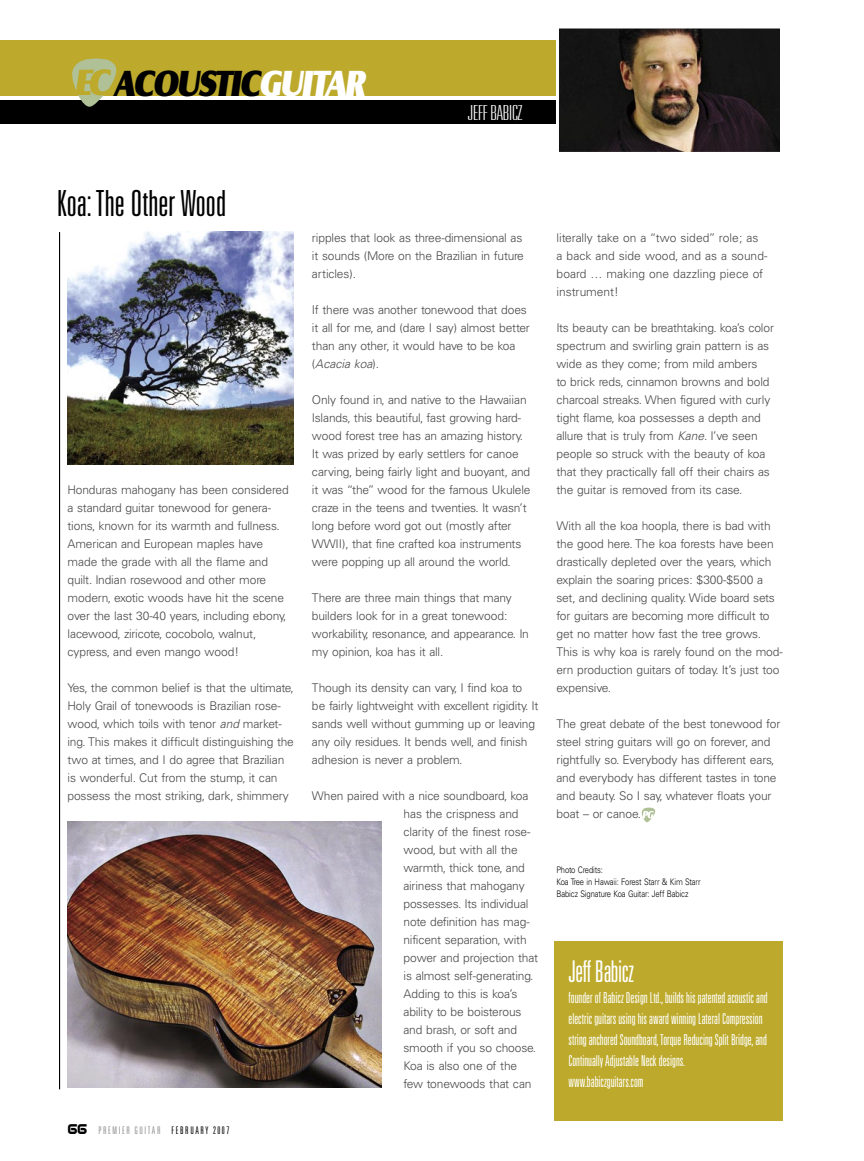
<style>
.page{position:relative;width:864px;height:1161px;background:#fff}
.page>*{position:absolute;margin:0;border:0;box-sizing:border-box;transform-origin:0 0}
.t1{font:300 ultra-condensed 36px "Univers";color:#000}
.t2{font:34.95px "Silva Ital";letter-spacing:-.015em;color:#000;scale:.88 1}
.t3{font:300 ultra-condensed 30px "Univers";letter-spacing:-.015em;color:#fff;scale:.92 1}
.t4{font:100 ultra-condensed 20.7px "Univers";color:#fff;scale:1.32 1}
.t5{font:300 ultra-condensed 15px/21px "Univers";color:#fff;scale:.92 1}
.t6{font:300 12px/18px "Univers";letter-spacing:-.015em;color:#484848}
.t7{font:300 ultra-condensed 10.5px "Univers";letter-spacing:.15em;color:#939393}
.t8{font:300 9px/12px "Univers";letter-spacing:-.02em;color:#000;scale:.85 1}
.s1{color:#fff}
.s2{font-style:italic}
.s3{font-family:"Steel Wolf";font-weight:400;font-stretch:normal;font-size:15px;color:#000}
.s4{color:#000}
</style>
<div class="page">
<div style="left:0;top:41px;width:558px;height:55px;background:#bdaa2c"></div>
<div style="left:0;top:101px;width:558px;height:23px;background:#000"></div>
<div style="left:555px;top:941px;width:228px;height:180px;background:#bdaa2c"></div>
<hr style="left:59px;top:232px;width:1px;height:857px;background:#000">
<img style="left:560px;top:30px;width:219px;height:121px">
<div style="left:556px;top:26px;width:227px;height:129px;border:3px solid #fff"></div>
<svg style="left:72px;top:58px;width:44px;height:49px"></svg>
<img style="left:68px;top:231px;width:226px;height:233px">
<img style="left:68px;top:822px;width:313px;height:266px">
<svg style="left:642px;top:807px;width:13px;height:16px"></svg>
<h2 class="t2" style="left:115px;top:66px;width:285px">ACOUSTIC<span class="s1">GUITAR</span></h2>
<h3 class="t4" style="left:468px;top:102px;width:43px">JEFF BABICZ</h3>
<h1 class="t1" style="left:57px;top:184px;width:171px">Koa: The Other Wood</h1>
<p class="t6" style="left:68px;top:481px;width:223px">Honduras mahogany has been considered a standard guitar tonewood for genera&shy;tions, known for its warmth and fullness.<br>American and European maples have made the grade with all the flame and quilt. Indian rosewood and other more modern, exotic woods have hit the scene over the last 30-40 years, including ebony, lacewood, ziricote, cocobolo, walnut, cypress, and even mango wood!</p>
<p class="t6" style="left:68px;top:679px;width:228px">Yes, the common belief is that the ultimate, Holy Grail of tonewoods is Brazilian rose&shy;wood, which toils with tenor <span class="s2">and</span> market&shy;ing. This makes it difficult distinguishing the two at times, and I do agree that Brazilian is wonderful. Cut from the stump, it can possess the most striking, dark, shimmery</p>
<p class="t7" style="left:68px;top:1124px;width:163px"><span class="s3">66</span> PREMIER GUITAR <span class="s4">FEBRUARY 2007</span></p>
<p class="t6" style="left:312px;top:228px;width:213px">ripples that look as three-dimensional as it sounds (More on the Brazilian in future articles).</p>
<p class="t6" style="left:312px;top:300px;width:219px">If there was another tonewood that does it all for me, and (dare I say) almost better than any other, it would have to be koa (<span class="s2">Acacia koa</span>).</p>
<p class="t6" style="left:312px;top:390px;width:220px">Only found in, and native to the Hawaiian Islands, this beautiful, fast growing hard&shy;wood forest tree has an amazing history.<br>It was prized by early settlers for canoe carving, being fairly light and buoyant, and it was “the” wood for the famous Ukulele craze in the teens and twenties. It wasn’t long before word got out (mostly after WWII), that fine crafted koa instruments were popping up all around the world.</p>
<p class="t6" style="left:312px;top:588px;width:218px">There are three main things that many builders look for in a great tonewood: workability, resonance, and appearance. In my opinion, koa has it all.</p>
<p class="t6" style="left:312px;top:678px;width:228px">Though its density can vary, I find koa to be fairly lightweight with excellent rigidity. It sands well without gumming up or leaving any oily residues. It bends well, and finish adhesion is never a problem.</p>
<p class="t6" style="left:403px;top:786px;width:136px;text-indent:-92px">When paired with a nice soundboard, koa has the crispness and clarity of the finest rose&shy;wood, but with all the warmth, thick tone, and airiness that mahogany possesses. Its individual note definition has mag&shy;nificent separation, with power and projection that is almost self-generating.<br>Adding to this is koa’s ability to be boisterous and brash, or soft and smooth if you so choose.<br>Koa is also one of the few tonewoods that can</p>
<p class="t6" style="left:556px;top:228px;width:213px">literally take on a “two sided” role; as<br>a back and side wood, and as a sound&shy;board … making one dazzling piece of instrument!</p>
<p class="t6" style="left:556px;top:318px;width:219px">Its beauty can be breathtaking. koa’s color spectrum and swirling grain pattern is as wide as they come; from mild ambers<br>to brick reds, cinnamon browns and bold charcoal streaks. When figured with curly tight flame, koa possesses a depth and allure that is truly from <span class="s2">Kane</span>. I’ve seen people so struck with the beauty of koa that they practically fall off their chairs as the guitar is removed from its case.</p>
<p class="t6" style="left:556px;top:516px;width:228px">With all the koa hoopla, there is bad with the good here. The koa forests have been drastically depleted over the years, which explain the soaring prices: $300-$500 a set, and declining quality. Wide board sets for guitars are becoming more difficult to get no matter how fast the tree grows.<br>This is why koa is rarely found on the mod&shy;ern production guitars of today. It’s just too expensive.</p>
<p class="t6" style="left:556px;top:714px;width:225px">The great debate of the best tonewood for steel string guitars will go on forever, and rightfully so. Everybody has different ears, and everybody has different tastes in tone and beauty. So I say, whatever floats your boat – or canoe.</p>
<p class="t8" style="left:556px;top:864px;width:171px">Photo Credits:<br>Koa Tree in Hawaii: Forest Starr &amp; Kim Starr<br>Babicz Signature Koa Guitar: Jeff Babicz</p>
<h3 class="t3" style="left:569px;top:956px;width:73px">Jeff Babicz</h3>
<p class="t5" style="left:569px;top:987px;width:218px">founder of Babicz Design Ltd., builds his patented acoustic and electric guitars using his award winning Lateral Compression string anchored Soundboard, Torque Reducing Split Bridge, and Continually Adjustable Neck designs.<br>www.babiczguitars.com</p>
</div>
